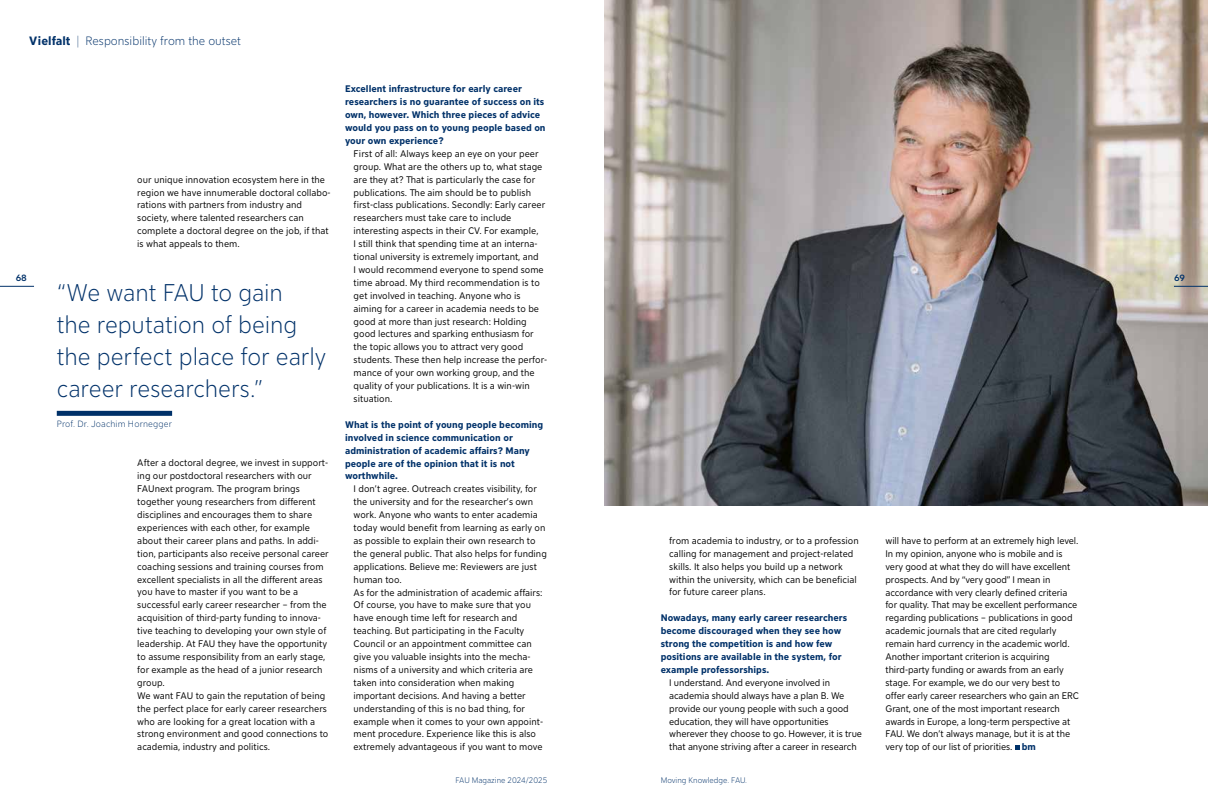
<style>
.page{position:relative;width:1208px;height:808px;background:#fff}
.page>*{position:absolute;margin:0;border:0;box-sizing:border-box;transform-origin:0 0}
.t1{font:300 24px/32px "FAU Sans";letter-spacing:-.005em;color:#003169}
.t2{font:300 12px "FAU Sans";color:#003169}
.t3{font:9.5px/12.9px "FAU Sans";color:#000}
.t4{font:700 9.5px/12.9px "FAU Sans";color:#003169}
.t5{font:300 9px "FAU Sans";letter-spacing:.015em;color:#003169}
.t6{font:500 9px "FAU Sans";color:#003169}
.t7{font:300 8px "FAU Sans";color:#003169}
.s1{font-weight:700}
.s2{font-weight:700;color:#003169}
</style>
<div class="page">
<img style="left:604px;top:0;width:604px;height:505px">
<hr style="left:0;top:286px;width:34px;height:1px;background:#003169">
<hr style="left:1174px;top:286px;width:34px;height:1px;background:#003169">
<svg style="left:1015px;top:745px;width:4px;height:5px"></svg>
<div style="left:57px;top:411px;width:115px;height:5px;background:#003169"></div>
<p class="t2" style="left:29px;top:33px;width:214px"><span class="s1">Vielfalt</span> | Responsibility from the outset</p>
<p class="t4" style="left:345px;top:82px;width:202px">Excellent infrastructure for early career researchers is no guarantee of success on its own, however. Which three pieces of advice would you pass on to young people based on your own experience?</p>
<p class="t3" style="left:354px;top:146px;width:195px">First of all: Always keep an eye on your peer group. What are the others up to, what stage are they at? That is particularly the case for publications. The aim should be to publish first-class publications. Secondly: Early career researchers must take care to include interesting aspects in their CV. For example,<br>I still think that spending time at an interna&shy;tional university is extremely important, and<br>I would recommend everyone to spend some time abroad. My third recommendation is to get involved in teaching. Anyone who is aiming for a career in academia needs to be good at more than just research: Holding good lectures and sparking enthusiasm for the topic allows you to attract very good students. These then help increase the perfor&shy;mance of your own working group, and the quality of your publications. It is a win-win situation.</p>
<p class="t4" style="left:345px;top:417px;width:199px">What is the point of young people becoming involved in science communication or administration of academic affairs? Many people are of the opinion that it is not worthwhile.</p>
<p class="t3" style="left:354px;top:482px;width:195px">I don’t agree. Outreach creates visibility, for the university and for the researcher’s own work. Anyone who wants to enter academia today would benefit from learning as early on as possible to explain their own research to the general public. That also helps for funding applications. Believe me: Reviewers are just human too.<br>As for the administration of academic affairs:<br>Of course, you have to make sure that you have enough time left for research and teaching. But participating in the Faculty Council or an appointment committee can give you valuable insights into the mecha&shy;nisms of a university and which criteria are taken into consideration when making important decisions. And having a better understanding of this is no bad thing, for example when it comes to your own appoint&shy;ment procedure. Experience like this is also extremely advantageous if you want to move</p>
<p class="t3" style="left:137px;top:172px;width:195px">our unique innovation ecosystem here in the region we have innumerable doctoral collabo&shy;rations with partners from industry and society, where talented researchers can complete a doctoral degree on the job, if that is what appeals to them.</p>
<p class="t6" style="left:16px;top:272px;width:13px">68</p>
<p class="t6" style="left:1174px;top:272px;width:13px">69</p>
<h1 class="t1" style="left:57px;top:275px;width:271px">“We want FAU to gain<br>the reputation of being the perfect place for early career researchers.”</h1>
<p class="t5" style="left:57px;top:418px;width:117px">Prof. Dr. Joachim Hornegger</p>
<p class="t3" style="left:137px;top:456px;width:193px">After a doctoral degree, we invest in support&shy;ing our postdoctoral researchers with our FAUnext program. The program brings together young researchers from different disciplines and encourages them to share experiences with each other, for example about their career plans and paths. In addi&shy;tion, participants also receive personal career coaching sessions and training courses from excellent specialists in all the different areas you have to master if you want to be a successful early career researcher – from the acquisition of third-party funding to innova&shy;tive teaching to developing your own style of leadership. At FAU they have the opportunity to assume responsibility from an early stage, for example as the head of a junior research group.<br>We want FAU to gain the reputation of being the perfect place for early career researchers who are looking for a great location with a strong environment and good connections to academia, industry and politics.</p>
<p class="t3" style="left:669px;top:533px;width:191px">from academia to industry, or to a profession calling for management and project-related skills. It also helps you build up a network within the university, which can be beneficial for future career plans.</p>
<p class="t4" style="left:660px;top:611px;width:188px">Nowadays, many early career researchers become discouraged when they see how strong the competition is and how few positions are available in the system, for example professorships.</p>
<p class="t3" style="left:669px;top:675px;width:194px">I understand. And everyone involved in academia should always have a plan B. We provide our young people with such a good education, they will have opportunities wherever they choose to go. However, it is true that anyone striving after a career in research</p>
<p class="t3" style="left:885px;top:534px;width:195px">will have to perform at an extremely high level.<br>In my opinion, anyone who is mobile and is very good at what they do will have excellent prospects. And by “very good” I mean in accordance with very clearly defined criteria for quality. That may be excellent performance regarding publications – publications in good academic journals that are cited regularly remain hard currency in the academic world.<br>Another important criterion is acquiring third-party funding or awards from an early stage. For example, we do our very best to offer early career researchers who gain an ERC Grant, one of the most important research awards in Europe, a long-term perspective at FAU. We don’t always manage, but it is at the very top of our list of priorities. <span class="s2">bm</span></p>
<p class="t7" style="left:455px;top:775px;width:93px">FAU Magazine 2024/2025</p>
<p class="t7" style="left:660px;top:775px;width:88px">Moving Knowledge. FAU.</p>
</div>
